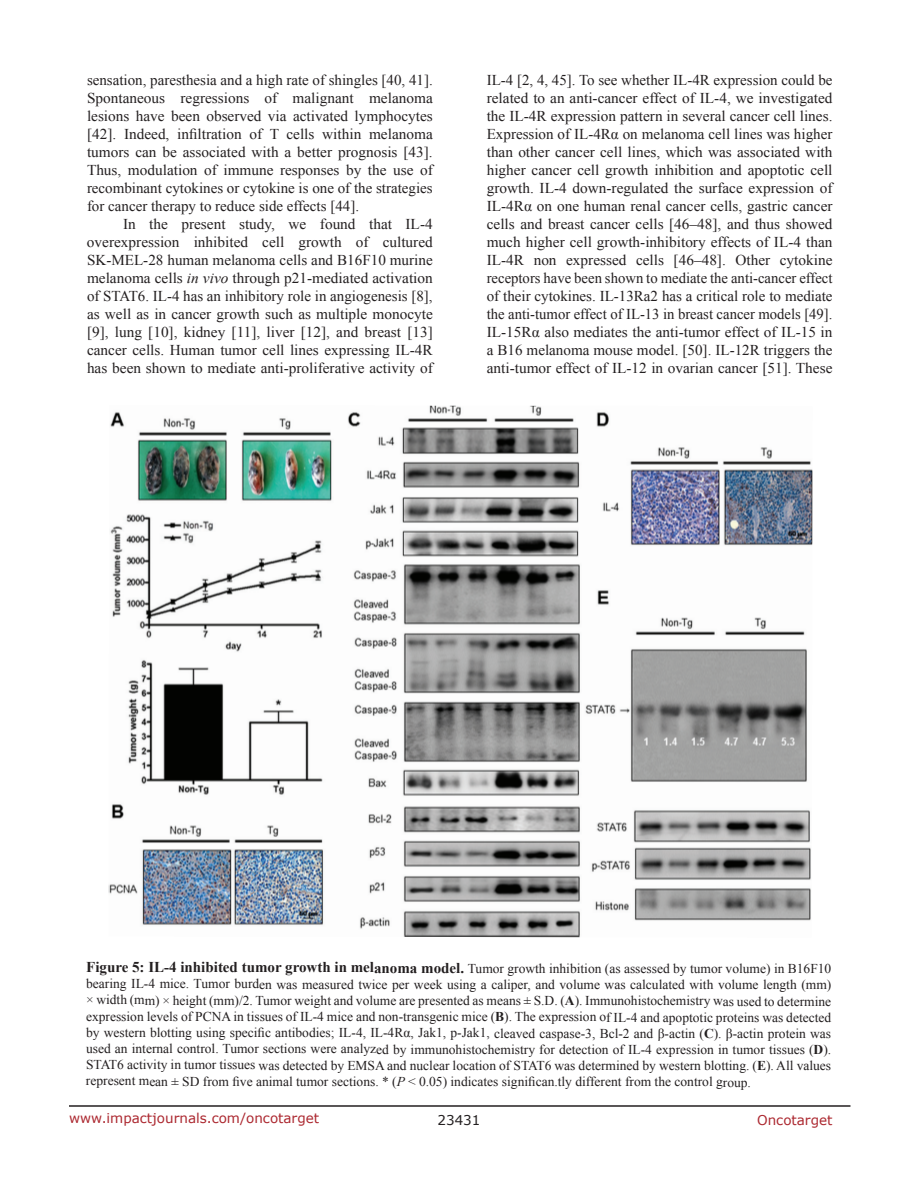
<style>
.page{position:relative;width:918px;height:1188px;background:#fff}
.page>*{position:absolute;margin:0;border:0;box-sizing:border-box;transform-origin:0 0}
.t1{font:15px/18px "Times New Roman";color:#231f20;text-align:justify}
.t2{font:13.5px/16.2px "Times New Roman";color:#231f20;text-align:justify}
.t3{font:13.5px "Verdana";color:#ac2830}
.t4{font:13.5px "Verdana";color:#231f20}
.s1{font-style:italic}
.s2{font-weight:700;font-size:15px}
.s3{font-weight:700}
</style>
<div class="page">
<hr style="left:69px;top:1105px;width:781px;height:2px;background:#231f20">
<img style="left:109px;top:405px;width:704px;height:533px">
<p class="t1" style="left:87px;top:71px;width:347px">sensation, paresthesia and a high rate of shingles [40, 41].<br>Spontaneous regressions of malignant melanoma lesions have been observed via activated lymphocytes [42]. Indeed, infiltration of T cells within melanoma tumors can be associated with a better prognosis [43].<br>Thus, modulation of immune responses by the use of recombinant cytokines or cytokine is one of the strategies for cancer therapy to reduce side effects [44].</p>
<p class="t1" style="left:87px;top:215px;width:347px;text-indent:36px">In the present study, we found that IL-4 overexpression inhibited cell growth of cultured SK-MEL-28 human melanoma cells and B16F10 murine melanoma cells <span class="s1">in vivo</span> through p21-mediated activation of STAT6. IL-4 has an inhibitory role in angiogenesis [8], as well as in cancer growth such as multiple monocyte [9], lung [10], kidney [11], liver [12], and breast [13] cancer cells. Human tumor cell lines expressing IL-4R has been shown to mediate anti-proliferative activity of</p>
<p class="t1" style="left:487px;top:71px;width:347px">IL-4 [2, 4, 45]. To see whether IL-4R expression could be related to an anti-cancer effect of IL-4, we investigated the IL-4R expression pattern in several cancer cell lines.<br>Expression of IL-4Rα on melanoma cell lines was higher than other cancer cell lines, which was associated with higher cancer cell growth inhibition and apoptotic cell growth. IL-4 down-regulated the surface expression of IL-4Rα on one human renal cancer cells, gastric cancer cells and breast cancer cells [46–48], and thus showed much higher cell growth-inhibitory effects of IL-4 than IL-4R non expressed cells [46–48]. Other cytokine receptors have been shown to mediate the anti-cancer effect of their cytokines. IL-13Ra2 has a critical role to mediate the anti-tumor effect of IL-13 in breast cancer models [49].<br>IL-15Rα also mediates the anti-tumor effect of IL-15 in a B16 melanoma mouse model. [50]. IL-12R triggers the anti-tumor effect of IL-12 in ovarian cancer [51]. These</p>
<p class="t2" style="left:86px;top:960px;width:747px"><span class="s2">Figure 5: IL-4 inhibited tumor growth in melanoma model.</span> Tumor growth inhibition (as assessed by tumor volume) in B16F10 bearing IL-4 mice. Tumor burden was measured twice per week using a caliper, and volume was calculated with volume length (mm) × width (mm) × height (mm)/2. Tumor weight and volume are presented as means ± S.D. (<span class="s3">A</span>). Immunohistochemistry was used to determine expression levels of PCNA in tissues of IL-4 mice and non-transgenic mice (<span class="s3">B</span>). The expression of IL-4 and apoptotic proteins was detected by western blotting using specific antibodies; IL-4, IL-4Rα, Jak1, p-Jak1, cleaved caspase-3, Bcl-2 and β-actin (<span class="s3">C</span>). β-actin protein was used an internal control. Tumor sections were analyzed by immunohistochemistry for detection of IL-4 expression in tumor tissues (<span class="s3">D</span>).<br>STAT6 activity in tumor tissues was detected by EMSA and nuclear location of STAT6 was determined by western blotting. (<span class="s3">E</span>). All values represent mean ± SD from five animal tumor sections. * (<span class="s1">P</span> &lt; 0.05) indicates significan.tly different from the control group.</p>
<p class="t3" style="left:69px;top:1109px;width:252px">www.impactjournals.com/oncotarget</p>
<p class="t4" style="left:438px;top:1111px;width:44px">23431</p>
<p class="t3" style="left:757px;top:1111px;width:77px">Oncotarget</p>
</div>
